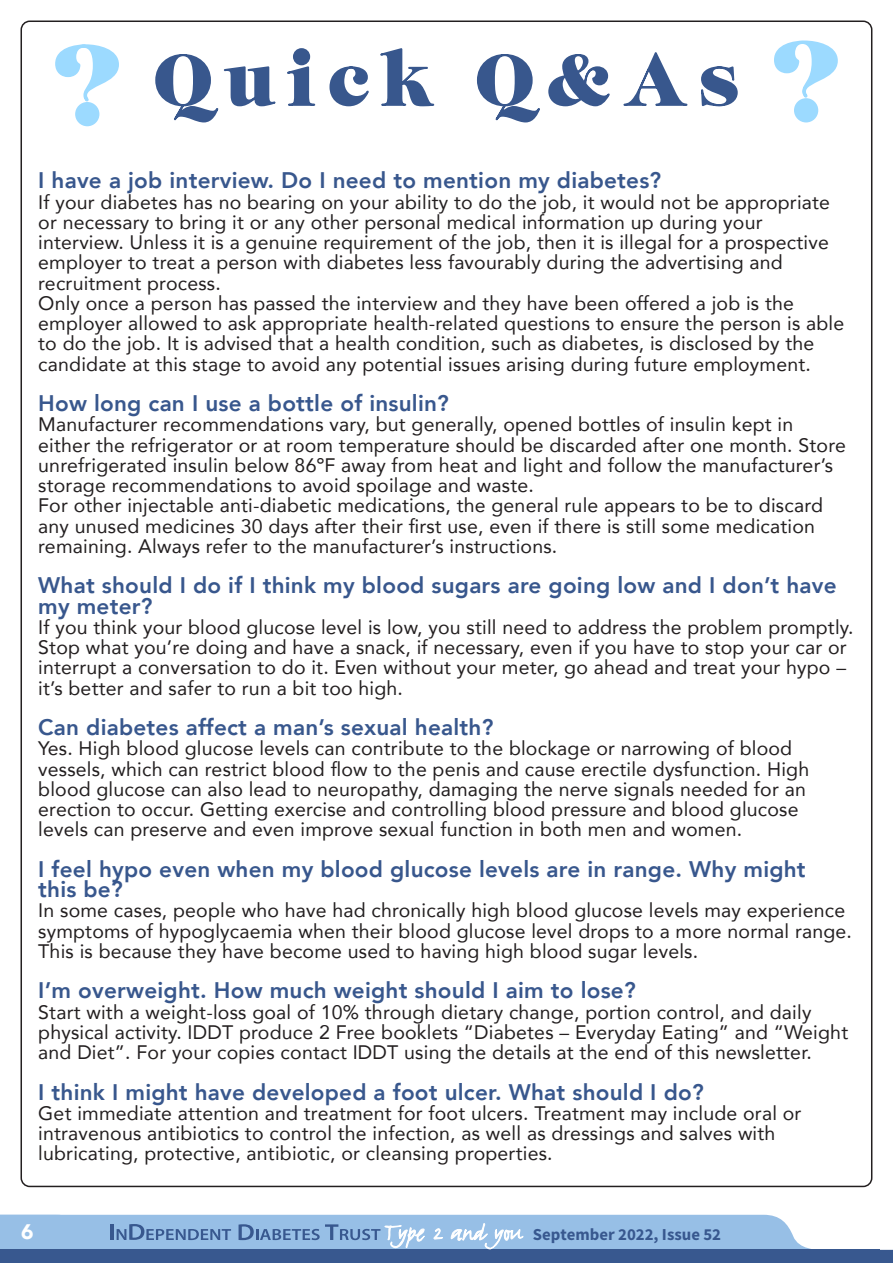
<style>
.page{position:relative;width:893px;height:1263px;background:#fff}
.page>*{position:absolute;margin:0;border:0;box-sizing:border-box;transform-origin:0 0}
.t1{font:800 22.5px/20.2px "Avenir";letter-spacing:.01em;color:#38578d}
.t2{font:900 21px "Avenir";color:#fff}
.t3{font:19.5px/20.2px "Avenir";letter-spacing:.01em;color:#231f20}
.t4{font:700 16.8px "Source Sans Pro";color:#38588f}
</style>
<div class="page">
<svg style="left:879px;top:1250px;width:14px;height:13px"></svg>
<div style="left:0;top:1249px;width:879px;height:14px;background:#38588f"></div>
<svg style="left:0;top:1215px;width:811px;height:35px;background:#95bae0"></svg>
<svg style="left:155px;top:48px;width:583px;height:75px"></svg>
<svg style="left:774px;top:40px;width:64px;height:83px"></svg>
<svg style="left:55px;top:44px;width:64px;height:83px"></svg>
<p class="t1" style="left:38px;top:170px;width:625px">I have a job interview. Do I need to mention my diabetes?</p>
<p class="t3" style="left:38px;top:191px;width:793px">If your diabetes has no bearing on your ability to do the job, it would not be appropriate</p>
<p class="t3" style="left:38px;top:211px;width:726px">or necessary to bring it or any other personal medical information up during your</p>
<p class="t3" style="left:38px;top:232px;width:792px">interview. Unless it is a genuine requirement of the job, then it is illegal for a prospective employer to treat a person with diabetes less favourably during the advertising and</p>
<p class="t3" style="left:38px;top:272px;width:184px">recruitment process.</p>
<p class="t3" style="left:38px;top:292px;width:757px">Only once a person has passed the interview and they have been offered a job is the</p>
<p class="t3" style="left:38px;top:313px;width:807px">employer allowed to ask appropriate health-related questions to ensure the person is able to do the job. It is advised that a health condition, such as diabetes, is disclosed by the</p>
<p class="t3" style="left:38px;top:353px;width:774px">candidate at this stage to avoid any potential issues arising during future employment.</p>
<p class="t1" style="left:38px;top:393px;width:412px">How long can I use a bottle of insulin?</p>
<p class="t3" style="left:38px;top:414px;width:756px">Manufacturer recommendations vary, but generally, opened bottles of insulin kept in</p>
<p class="t3" style="left:38px;top:434px;width:809px">either the refrigerator or at room temperature should be discarded after one month. Store unrefrigerated insulin below 86ºF away from heat and light and follow the manufacturer’s storage recommendations to avoid spoilage and waste.</p>
<p class="t3" style="left:38px;top:495px;width:786px">For other injectable anti-diabetic medications, the general rule appears to be to discard</p>
<p class="t3" style="left:38px;top:515px;width:778px">any unused medicines 30 days after their first use, even if there is still some medication</p>
<p class="t3" style="left:38px;top:535px;width:521px">remaining. Always refer to the manufacturer’s instructions.</p>
<p class="t1" style="left:38px;top:575px;width:800px">What should I do if I think my blood sugars are going low and I don’t have my meter?</p>
<p class="t3" style="left:38px;top:616px;width:817px">If you think your blood glucose level is low, you still need to address the problem promptly.<br>Stop what you’re doing and have a snack, if necessary, even if you have to stop your car or interrupt a conversation to do it. Even without your meter, go ahead and treat your hypo – it’s better and safer to run a bit too high.</p>
<p class="t1" style="left:38px;top:717px;width:457px">Can diabetes affect a man’s sexual health?</p>
<p class="t3" style="left:38px;top:738px;width:755px">Yes. High blood glucose levels can contribute to the blockage or narrowing of blood</p>
<p class="t3" style="left:38px;top:758px;width:772px">vessels, which can restrict blood flow to the penis and cause erectile dysfunction. High blood glucose can also lead to neuropathy, damaging the nerve signals needed for an</p>
<p class="t3" style="left:38px;top:799px;width:762px">erection to occur. Getting exercise and controlling blood pressure and blood glucose</p>
<p class="t3" style="left:38px;top:819px;width:705px">levels can preserve and even improve sexual function in both men and women.</p>
<p class="t1" style="left:38px;top:859px;width:769px">I feel hypo even when my blood glucose levels are in range. Why might</p>
<p class="t1" style="left:38px;top:879px;width:86px">this be?</p>
<p class="t3" style="left:38px;top:900px;width:815px">In some cases, people who have had chronically high blood glucose levels may experience symptoms of hypoglycaemia when their blood glucose level drops to a more normal range.<br>This is because they have become used to having high blood sugar levels.</p>
<p class="t1" style="left:38px;top:980px;width:599px">I’m overweight. How much weight should I aim to lose?</p>
<p class="t3" style="left:38px;top:1001px;width:811px">Start with a weight-loss goal of 10% through dietary change, portion control, and daily physical activity. IDDT produce 2 Free booklets “Diabetes – Everyday Eating” and “Weight and Diet”. For your copies contact IDDT using the details at the end of this newsletter.</p>
<p class="t1" style="left:38px;top:1082px;width:667px">I think I might have developed a foot ulcer. What should I do?</p>
<p class="t3" style="left:38px;top:1102px;width:765px">Get immediate attention and treatment for foot ulcers. Treatment may include oral or</p>
<p class="t3" style="left:38px;top:1123px;width:739px">intravenous antibiotics to control the infection, as well as dressings and salves with</p>
<p class="t3" style="left:38px;top:1143px;width:516px">lubricating, protective, antibiotic, or cleansing properties.</p>
<p class="t2" style="left:21px;top:1214px;width:14px">6</p>
<p class="t4" style="left:533px;top:1223px;width:190px">September 2022, Issue 52</p>
</div>
